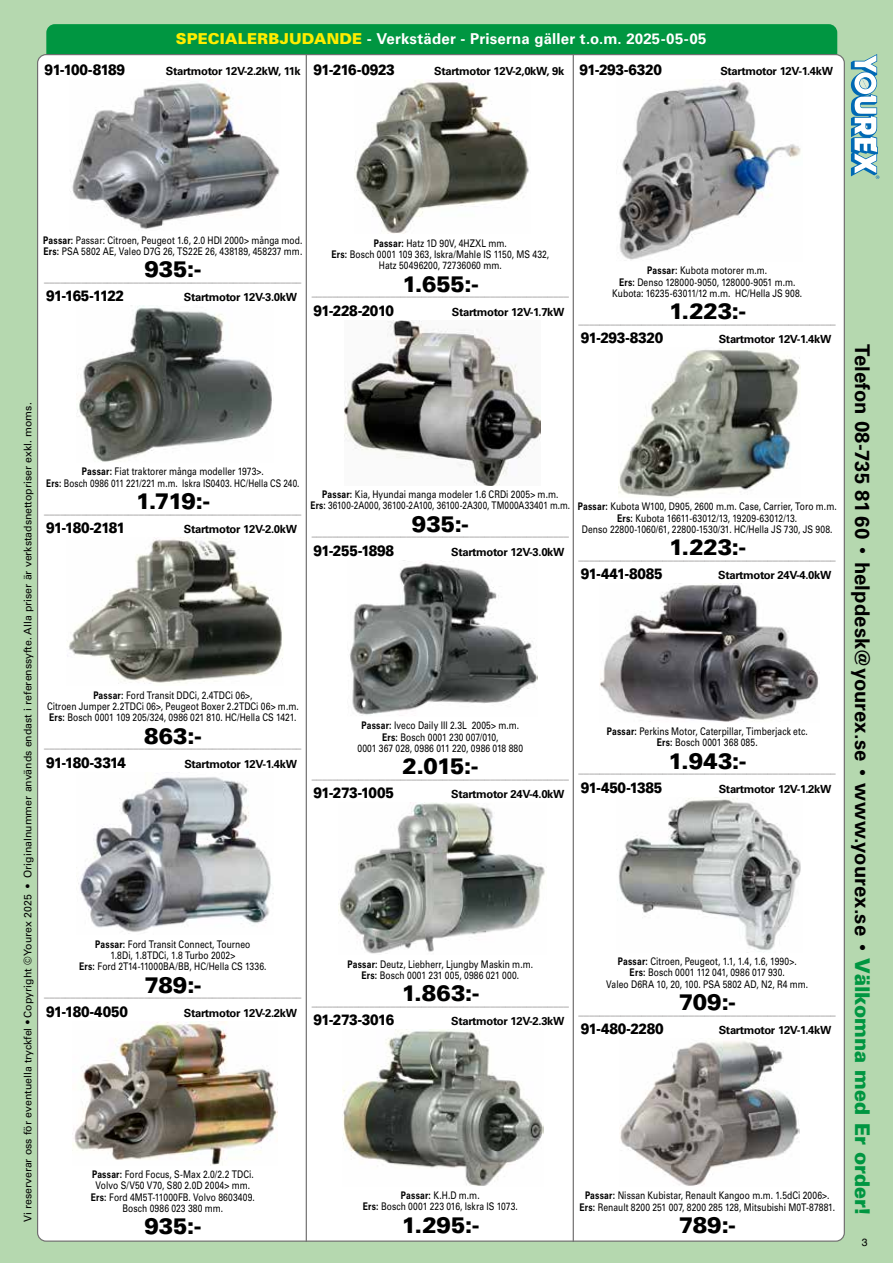
<style>
.page{position:relative;width:893px;height:1263px;background:#b5d8af}
.page>*{position:absolute;margin:0;border:0;box-sizing:border-box;transform-origin:0 0}
.t1{font:900 22.5px "Univers";letter-spacing:.005em;color:#000;scale:.95 1}
.t2{font:700 20.25px "Univers LT Std";letter-spacing:.005em;color:#000}
.t3{font:900 15px "Univers";letter-spacing:-.03em;color:#000;scale:.85 1}
.t4{font:700 15px "Univers LT Std";letter-spacing:.015em;color:#fff}
.t5{font:900 15px "Univers";letter-spacing:-.06em;color:#000;scale:.85 1}
.t6{font:900 15px "Univers";letter-spacing:-.065em;color:#000;scale:.85 1}
.t7{font:900 15px "Univers";letter-spacing:-.05em;color:#000;scale:.85 1}
.t8{font:700 11.25px "Univers LT Std";letter-spacing:-.03em;color:#000}
.t9{font:10.5px/11.2px "Univers LT Std";letter-spacing:.005em;color:#000;text-align:center;scale:.81 1}
.t10{font:10.5px "Univers LT Std";color:#706f6f}
.t11{font:10.5px "Univers LT Std";letter-spacing:.005em;color:#000}
.t12{font:10.5px "Helvetica";color:#000}
.s1{font-family:"Univers";font-weight:900;color:#ffed00}
.s2{font-weight:700}
.s3{font-size:14.25px}
.s4{font-family:"Univers";font-weight:900;color:#009641}
</style>
<div class="page">
<div style="left:46px;top:24px;width:791px;height:41px;background:#009641;border-radius:9px"></div>
<svg style="left:850px;top:54px;width:29px;height:125px"></svg>
<div style="left:38px;top:55px;width:806px;height:1186px;background:#fff;border-radius:9px"></div>
<hr style="left:306px;top:54px;width:1px;height:1188px;background:#706f6f">
<hr style="left:573px;top:54px;width:1px;height:1188px;background:#706f6f">
<img style="left:70px;top:79px;width:210px;height:150px">
<img style="left:77px;top:306px;width:195px;height:156px">
<img style="left:67px;top:538px;width:216px;height:146px">
<img style="left:76px;top:772px;width:198px;height:160px">
<img style="left:72px;top:1021px;width:206px;height:144px">
<img style="left:354px;top:79px;width:175px;height:155px">
<img style="left:345px;top:320px;width:195px;height:165px">
<img style="left:349px;top:560px;width:189px;height:156px">
<img style="left:339px;top:803px;width:206px;height:151px">
<img style="left:342px;top:1030px;width:201px;height:156px">
<img style="left:618px;top:80px;width:183px;height:180px">
<img style="left:618px;top:349px;width:183px;height:148px">
<img style="left:600px;top:584px;width:219px;height:138px">
<img style="left:618px;top:797px;width:183px;height:155px">
<img style="left:620px;top:1038px;width:180px;height:148px">
<h3 class="t4" style="left:176px;top:30px;width:532px"><span class="s1">SPECIALERBJUDANDE</span> - Verkstäder - Priserna gäller t.o.m. 2025-05-05</h3>
<h3 class="t5" style="left:45px;top:59px;width:96px">91-100-8189</h3>
<p class="t8" style="left:166px;top:64px;width:136px">Startmotor 12V-2.2kW, 11k</p>
<h3 class="t3" style="left:313px;top:59px;width:97px">91-216-0923</h3>
<p class="t8" style="left:434px;top:64px;width:132px">Startmotor 12V-2,0kW, 9k</p>
<h3 class="t3" style="left:580px;top:59px;width:98px">91-293-6320</h3>
<p class="t8" style="left:720px;top:64px;width:114px">Startmotor 12V-1.4kW</p>
<p class="t9" style="left:43px;top:234px;width:322px;text-align:left"><span class="s2">Passar:</span> Passar: Citroen, Peugeot 1.6, 2.0 HDI 2000&gt; många mod.<br><span class="s2">Ers:</span> PSA 5802 AE, Valeo D7G 26, TS22E 26, 438189, 458237 mm.</p>
<h1 class="t1" style="left:144px;top:254px;width:61px">935:-</h1>
<p class="t10" style="left:44px;top:272px;width:259px">_________________________________________________</p>
<h3 class="t5" style="left:46px;top:286px;width:93px">91-165-1122</h3>
<p class="t8" style="left:184px;top:291px;width:115px">Startmotor 12V-3.0kW</p>
<p class="t9" style="left:331px;top:237px;width:271px"><span class="s2">Passar:</span> Hatz 1D 90V, 4HZXL mm.<br><span class="s2">Ers:</span> Bosch 0001 109 363, Iskra/Mahle IS 1150, MS 432,<br>Hatz 50496200, 72736060 mm.</p>
<h1 class="t1" style="left:402px;top:269px;width:82px">1.655:-</h1>
<p class="t10" style="left:312px;top:286px;width:259px">_________________________________________________</p>
<h3 class="t3" style="left:313px;top:301px;width:96px">91-228-2010</h3>
<p class="t8" style="left:452px;top:305px;width:114px">Startmotor 12V-1.7kW</p>
<p class="t9" style="left:612px;top:265px;width:236px"><span class="s2">Passar:</span> Kubota motorer m.m.<br><span class="s2">Ers:</span> Denso 128000-9050, 128000-9051 m.m.<br>Kubota: 16235-63011/12 m.m. HC/Hella JS 908.</p>
<h1 class="t1" style="left:669px;top:297px;width:83px">1.223:-</h1>
<p class="t10" style="left:579px;top:314px;width:259px">_________________________________________________</p>
<h3 class="t3" style="left:581px;top:328px;width:98px">91-293-8320</h3>
<p class="t8" style="left:719px;top:333px;width:114px">Startmotor 12V-1.4kW</p>
<p class="t11" style="left:22px;top:1222px;width:821px;rotate:-90deg">Vi reserverar oss för eventuella tryckfel • Copyright © Yourex 2025 • Originalnummer används endast i referenssyfte. Alla priser är verkstadsnettopriser exkl. moms.</p>
<p class="t9" style="left:46px;top:466px;width:314px"><span class="s2">Passar:</span> Fiat traktorer många modeller 1973&gt;.<br><span class="s2">Ers:</span> Bosch 0986 011 221/221 m.m. Iskra IS0403. HC/Hella CS 240.</p>
<h1 class="t1" style="left:136px;top:486px;width:79px">1.719:-</h1>
<p class="t10" style="left:44px;top:504px;width:259px">_________________________________________________</p>
<h3 class="t6" style="left:46px;top:518px;width:94px">91-180-2181</h3>
<p class="t8" style="left:184px;top:522px;width:115px">Startmotor 12V-2.0kW</p>
<p class="t9" style="left:310px;top:489px;width:322px"><span class="s2">Passar:</span> Kia, Hyundai manga modeler 1.6 CRDi 2005&gt; m.m.<br><span class="s2">Ers:</span> 36100-2A000, 36100-2A100, 36100-2A300, TM000A33401 m.m.</p>
<h1 class="t1" style="left:412px;top:509px;width:61px">935:-</h1>
<p class="t10" style="left:312px;top:526px;width:259px">_________________________________________________</p>
<h3 class="t3" style="left:313px;top:541px;width:96px">91-255-1898</h3>
<p class="t8" style="left:451px;top:545px;width:115px">Startmotor 12V-3.0kW</p>
<p class="t9" style="left:578px;top:501px;width:321px"><span class="s2">Passar:</span> Kubota W100, D905, 2600 m.m. Case, Carrier, Toro m.m.<br><span class="s2">Ers:</span> Kubota 16611-63012/13, 19209-63012/13.<br>Denso 22800-1060/61, 22800-1530/31. HC/Hella JS 730, JS 908.</p>
<h1 class="t1" style="left:669px;top:533px;width:83px">1.223:-</h1>
<p class="t10" style="left:579px;top:550px;width:259px">_________________________________________________</p>
<h3 class="t3" style="left:581px;top:564px;width:98px">91-441-8085</h3>
<p class="t8" style="left:718px;top:569px;width:115px">Startmotor 24V-4.0kW</p>
<p class="t9" style="left:47px;top:689px;width:312px"><span class="s2">Passar:</span> Ford Transit DDCi, 2.4TDCi 06&gt;,<br>Citroen Jumper 2.2TDCi 06&gt;, Peugeot Boxer 2.2TDCi 06&gt; m.m.<br><span class="s2">Ers:</span> Bosch 0001 109 205/324, 0986 021 810. HC/Hella CS 1421.</p>
<h1 class="t1" style="left:144px;top:721px;width:62px">863:-</h1>
<p class="t10" style="left:44px;top:738px;width:259px">_________________________________________________</p>
<h3 class="t5" style="left:46px;top:753px;width:96px">91-180-3314</h3>
<p class="t8" style="left:184px;top:757px;width:114px">Startmotor 12V-1.4kW</p>
<p class="t9" style="left:357px;top:720px;width:206px"><span class="s2">Passar:</span> Iveco Daily III 2.3L 2005&gt; m.m.<br><span class="s2">Ers:</span> Bosch 0001 230 007/010,<br>0001 367 028, 0986 011 220, 0986 018 880</p>
<h1 class="t1" style="left:402px;top:751px;width:81px">2.015:-</h1>
<p class="t10" style="left:312px;top:769px;width:259px">_________________________________________________</p>
<h3 class="t3" style="left:313px;top:783px;width:96px">91-273-1005</h3>
<p class="t8" style="left:451px;top:788px;width:115px">Startmotor 24V-4.0kW</p>
<p class="t9" style="left:607px;top:726px;width:250px"><span class="s2">Passar:</span> Perkins Motor, Caterpillar, Timberjack etc.<br><span class="s2">Ers:</span> Bosch 0001 368 085.</p>
<h1 class="t1" style="left:668px;top:746px;width:84px">1.943:-</h1>
<p class="t10" style="left:579px;top:763px;width:259px">_________________________________________________</p>
<h3 class="t3" style="left:581px;top:778px;width:98px">91-450-1385</h3>
<p class="t8" style="left:719px;top:782px;width:114px">Startmotor 12V-1.2kW</p>
<p class="t9" style="left:79px;top:938px;width:233px"><span class="s2">Passar:</span> Ford Transit Connect, Tourneo<br>1.8Di, 1.8TDCi, 1.8 Turbo 2002&gt;<br><span class="s2">Ers:</span> Ford 2T14-11000BA/BB, HC/Hella CS 1336.</p>
<h1 class="t1" style="left:144px;top:970px;width:61px">789:-</h1>
<p class="t10" style="left:44px;top:987px;width:259px">_________________________________________________</p>
<h3 class="t3" style="left:46px;top:1001px;width:98px">91-180-4050</h3>
<p class="t8" style="left:184px;top:1006px;width:115px">Startmotor 12V-2.2kW</p>
<p class="t9" style="left:347px;top:958px;width:231px"><span class="s2">Passar:</span> Deutz, Liebherr, Ljungby Maskin m.m.<br><span class="s2">Ers:</span> Bosch 0001 231 005, 0986 021 000.</p>
<h1 class="t1" style="left:401px;top:978px;width:83px">1.863:-</h1>
<p class="t10" style="left:312px;top:996px;width:259px">_________________________________________________</p>
<h3 class="t7" style="left:313px;top:1010px;width:96px">91-273-3016</h3>
<p class="t8" style="left:451px;top:1015px;width:115px">Startmotor 12V-2.3kW</p>
<p class="t9" style="left:606px;top:956px;width:251px"><span class="s2">Passar:</span> Citroen, Peugeot, 1.1, 1.4, 1.6, 1990&gt;.<br><span class="s2">Ers:</span> Bosch 0001 112 041, 0986 017 930.<br>Valeo D6RA 10, 20, 100. PSA 5802 AD, N2, R4 mm.</p>
<h1 class="t1" style="left:679px;top:987px;width:61px">709:-</h1>
<p class="t10" style="left:579px;top:1004px;width:259px">_________________________________________________</p>
<h3 class="t3" style="left:581px;top:1019px;width:99px">91-480-2280</h3>
<p class="t8" style="left:719px;top:1023px;width:114px">Startmotor 12V-1.4kW</p>
<p class="t9" style="left:91px;top:1169px;width:204px"><span class="s2">Passar:</span> Ford Focus, S-Max 2.0/2.2 TDCi.<br>Volvo S/V50 V70, S80 2.0D 2004&gt; mm.<br><span class="s2">Ers:</span> Ford 4M5T-11000FB. Volvo 8603409.<br>Bosch 0986 023 380 mm.</p>
<h1 class="t1" style="left:144px;top:1211px;width:61px">935:-</h1>
<p class="t9" style="left:363px;top:1190px;width:193px"><span class="s2">Passar:</span> K.H.D m.m.<br><span class="s2">Ers:</span> Bosch 0001 223 016, Iskra IS 1073.</p>
<h1 class="t1" style="left:402px;top:1210px;width:83px">1.295:-</h1>
<p class="t9" style="left:579px;top:1190px;width:317px"><span class="s2">Passar:</span> Nissan Kubistar, Renault Kangoo m.m. 1.5dCi 2006&gt;.<br><span class="s2">Ers:</span> Renault 8200 251 007, 8200 285 128, Mitsubishi M0T-87881.</p>
<h1 class="t1" style="left:679px;top:1210px;width:61px">789:-</h1>
<h2 class="t2" style="left:874px;top:344px;width:873px;rotate:90deg">Telefon 08-735 81 60 <span class="s3">•</span> helpdesk@yourex.se <span class="s3">•</span> www.yourex.se <span class="s3">•</span> <span class="s4">Välkomna med Er order!</span></h2>
<p class="t12" style="left:862px;top:1234px;width:7px">3</p>
</div>
